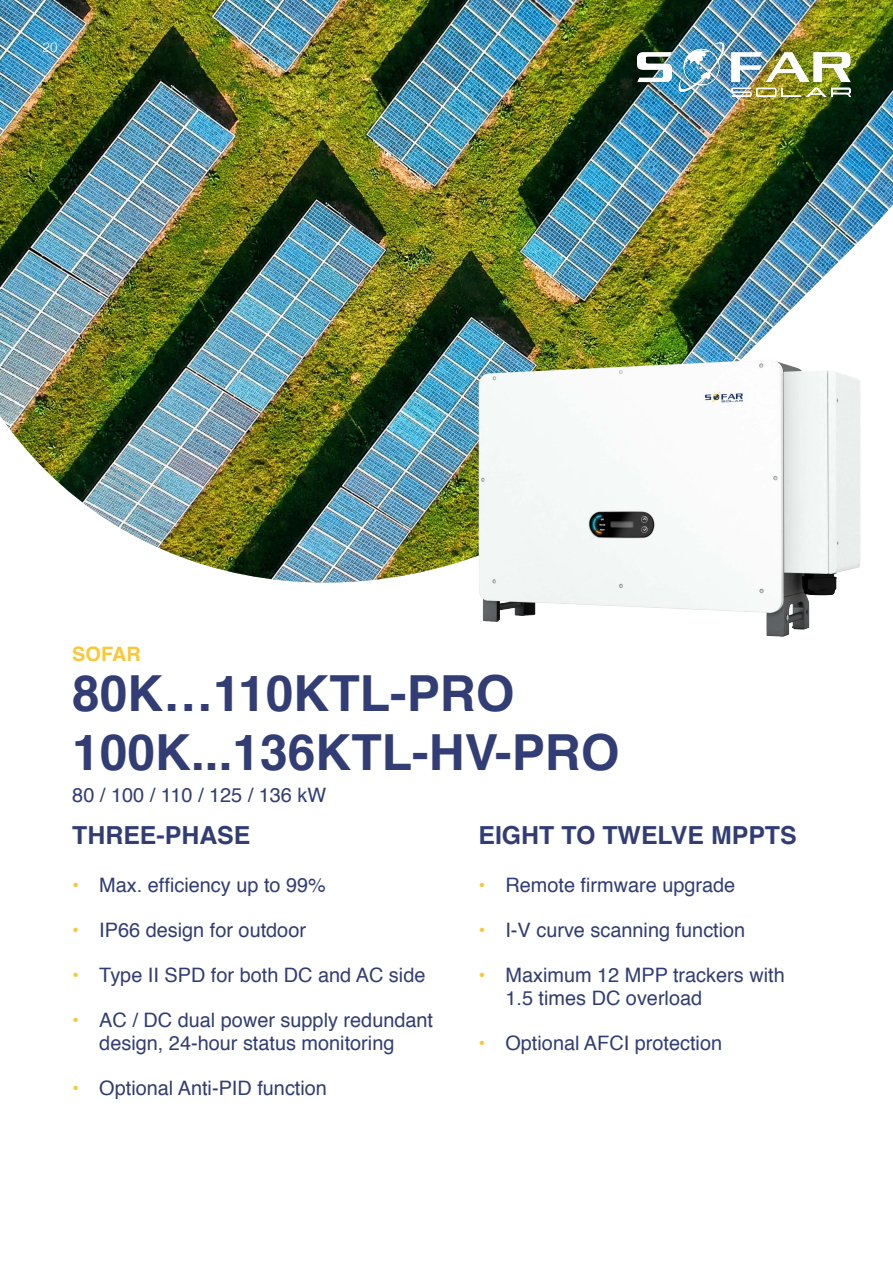
<style>
.page{position:relative;width:893px;height:1263px;background:#fff}
.page>*{position:absolute;margin:0;border:0;box-sizing:border-box;transform-origin:0 0}
.PRODUKT{font:700 49.8px "Helvetica";color:#323d75}
.t1{font:700 24.9px "Helvetica";color:#323d75}
.t2{font:19.95px/22.5px "Helvetica";color:#323d75}
.t3{font:700 19.95px "Helvetica";color:#fac737}
.Paginacja{font:300 13.5px "Helvetica";color:#fff}
.s1{font-family:"Helvetica Neue";color:#fac737}
</style>
<div class="page">
<img style="left:0;top:0;width:893px;height:583px">
<img style="left:638px;top:43px;width:212px;height:53px">
<img style="left:423px;top:308px;width:470px;height:329px">
<p class="Paginacja" style="left:43px;top:37px;width:17px">20</p>
<p class="t3" style="left:72px;top:638px;width:70px">SOFAR</p>
<p class="PRODUKT" style="left:72px;top:653px;width:444px">80K…110KTL-PRO</p>
<p class="PRODUKT" style="left:72px;top:713px;width:549px">100K...136KTL-HV-PRO</p>
<p class="t2" style="left:72px;top:784px;width:255px">80 / 100 / 110 / 125 / 136 kW</p>
<p class="t1" style="left:72px;top:815px;width:180px">THREE-PHASE</p>
<p class="t1" style="left:478px;top:815px;width:320px">EIGHT TO TWELVE MPPTS</p>
<p class="t2" style="left:478px;top:874px;width:258px"><span class="s1">•</span> Remote firmware upgrade</p>
<p class="t2" style="left:478px;top:919px;width:268px"><span class="s1">•</span> I-V curve scanning function</p>
<p class="t2" style="left:505px;top:964px;width:281px;text-indent:-27px"><span class="s1">•</span> Maximum 12 MPP trackers with<br>1.5 times DC overload</p>
<p class="t2" style="left:478px;top:1032px;width:245px"><span class="s1">•</span> Optional AFCI protection</p>
<p class="t2" style="left:72px;top:874px;width:255px"><span class="s1">•</span> Max. efficiency up to 99%</p>
<p class="t2" style="left:72px;top:919px;width:235px"><span class="s1">•</span> IP66 design for outdoor</p>
<p class="t2" style="left:72px;top:964px;width:355px"><span class="s1">•</span> Type II SPD for both DC and AC side</p>
<p class="t2" style="left:72px;top:1009px;width:362px;text-align:center"><span class="s1">•</span> AC / DC dual power supply redundant design, 24-hour status monitoring</p>
<p class="t2" style="left:72px;top:1077px;width:256px"><span class="s1">•</span> Optional Anti-PID function</p>
</div>
